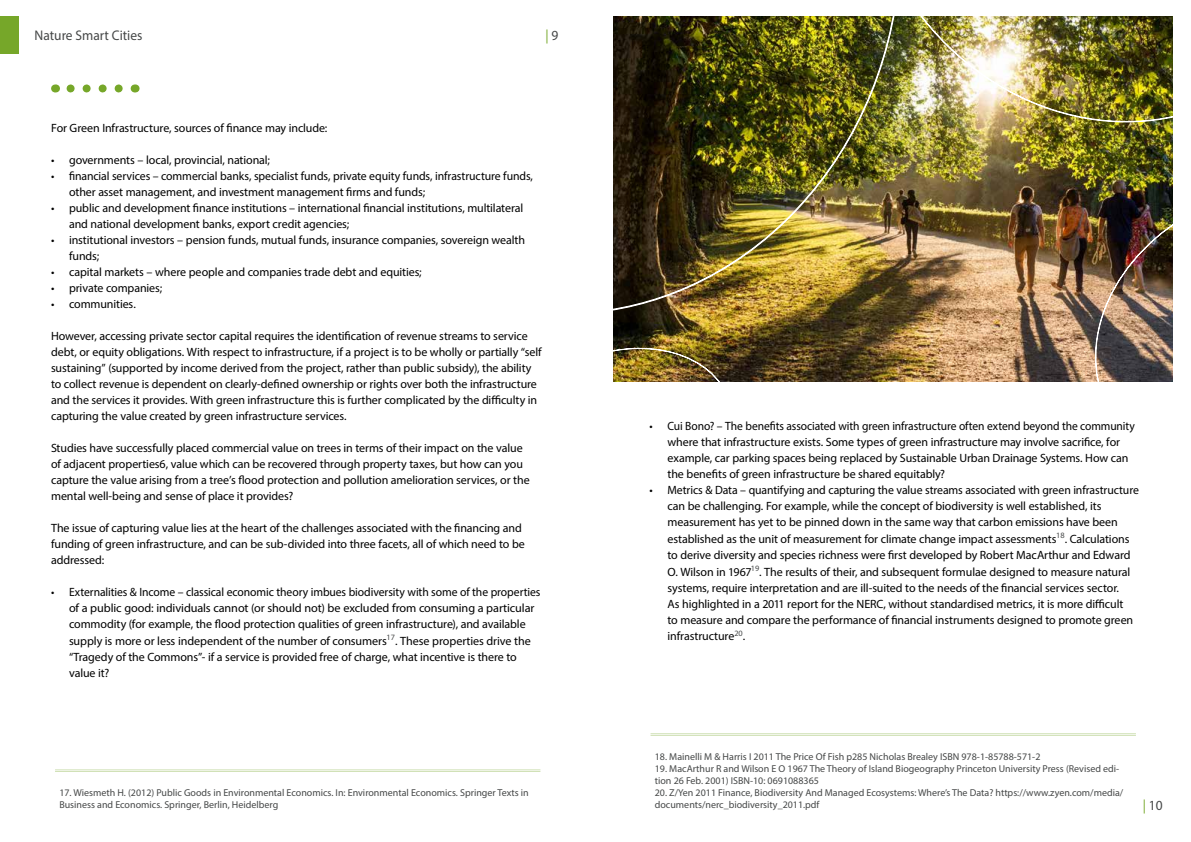
<style>
.page{position:relative;width:1191px;height:842px;background:#fff}
.page>*{position:absolute;margin:0;border:0;box-sizing:border-box;transform-origin:0 0}
.t1{font:14px "Myriad Pro";color:#454747;scale:.96 1}
.t2{font:14px "Myriad Pro";color:#76a729;scale:.96 1}
.t3{font:12px/16px "Myriad Pro";letter-spacing:-.01em;color:#000}
.t4{font:12px/16px "Myriad Pro";letter-spacing:-.01em;color:#000;scale:.96 1}
.t5{font:10px/12px "Myriad Pro";color:#454747}
.s1{color:#454747}
.s2{color:#76a729}
</style>
<div class="page">
<div style="left:0;top:16px;width:18px;height:38px;background:#76a729"></div>
<svg style="left:66px;top:84px;width:53px;height:8px"></svg>
<hr style="left:55px;top:771px;width:485px;height:1px;background:#76a729">
<hr style="left:55px;top:770px;width:485px;height:1px;background:#76a729">
<hr style="left:650px;top:735px;width:486px;height:1px;background:#76a729">
<hr style="left:650px;top:733px;width:486px;height:1px;background:#76a729">
<img style="left:613px;top:124px;width:559px;height:258px">
<img style="left:901px;top:16px;width:272px;height:108px">
<img style="left:613px;top:16px;width:288px;height:299px">
<img style="left:1093px;top:201px;width:80px;height:181px">
<img style="left:613px;top:347px;width:117px;height:35px">
<p class="t1" style="left:35px;top:26px;width:114px">Nature Smart Cities</p>
<p class="t2" style="left:545px;top:26px;width:15px">| <span class="s1">9</span></p>
<p class="t3" style="left:51px;top:120px;width:278px">For Green Infrastructure, sources of finance may include:</p>
<p class="t3" style="left:51px;top:152px;width:220px">• governments – local, provincial, national;</p>
<p class="t3" style="left:69px;top:168px;width:465px;text-indent:-18px">• financial services – commercial banks, specialist funds, private equity funds, infrastructure funds, other asset management, and investment management firms and funds;</p>
<p class="t3" style="left:69px;top:200px;width:456px;text-indent:-18px">• public and development finance institutions – international financial institutions, multilateral and national development banks, export credit agencies;</p>
<p class="t3" style="left:69px;top:232px;width:457px;text-indent:-18px">• institutional investors – pension funds, mutual funds, insurance companies, sovereign wealth funds;</p>
<p class="t3" style="left:51px;top:264px;width:372px">• capital markets – where people and companies trade debt and equities;</p>
<p class="t3" style="left:51px;top:280px;width:113px">• private companies;</p>
<p class="t3" style="left:51px;top:296px;width:86px">• communities.</p>
<p class="t3" style="left:51px;top:328px;width:492px">However, accessing private sector capital requires the identification of revenue streams to service debt, or equity obligations. With respect to infrastructure, if a project is to be wholly or partially “self sustaining” (supported by income derived from the project, rather than public subsidy), the ability to collect revenue is dependent on clearly-defined ownership or rights over both the infrastructure and the services it provides. With green infrastructure this is further complicated by the difficulty in capturing the value created by green infrastructure services.</p>
<p class="t3" style="left:51px;top:440px;width:480px">Studies have successfully placed commercial value on trees in terms of their impact on the value of adjacent properties6, value which can be recovered through property taxes, but how can you capture the value arising from a tree’s flood protection and pollution amelioration services, or the mental well-being and sense of place it provides?</p>
<p class="t3" style="left:51px;top:520px;width:475px">The issue of capturing value lies at the heart of the challenges associated with the financing and funding of green infrastructure, and can be sub-divided into three facets, all of which need to be addressed:</p>
<p class="t3" style="left:69px;top:584px;width:473px;text-indent:-18px">• Externalities &amp; Income – classical economic theory imbues biodiversity with some of the properties of a public good: individuals cannot (or should not) be excluded from consuming a particular commodity (for example, the flood protection qualities of green infrastructure), and available supply is more or less independent of the number of consumers<sup>17</sup>. These properties drive the “Tragedy of the Commons”- if a service is provided free of charge, what incentive is there to value it?</p>
<p class="t5" style="left:59px;top:786px;width:471px">17. Wiesmeth H. (2012) Public Goods in Environmental Economics. In: Environmental Economics. Springer Texts in<br>Business and Economics. Springer, Berlin, Heidelberg</p>
<p class="t4" style="left:667px;top:418px;width:488px;text-indent:-18px">• Cui Bono? – The benefits associated with green infrastructure often extend beyond the community where that infrastructure exists. Some types of green infrastructure may involve sacrifice, for example, car parking spaces being replaced by Sustainable Urban Drainage Systems. How can the benefits of green infrastructure be shared equitably?</p>
<p class="t3" style="left:667px;top:482px;width:473px;line-height:16.3px;text-indent:-18px">• Metrics &amp; Data – quantifying and capturing the value streams associated with green infrastructure can be challenging. For example, while the concept of biodiversity is well established, its measurement has yet to be pinned down in the same way that carbon emissions have been established as the unit of measurement for climate change impact assessments<sup>18</sup>. Calculations to derive diversity and species richness were first developed by Robert MacArthur and Edward O. Wilson in 1967<sup>19</sup>. The results of their, and subsequent formulae designed to measure natural systems, require interpretation and are ill-suited to the needs of the financial services sector.<br>As highlighted in a 2011 report for the NERC, without standardised metrics, it is more difficult<br>to measure and compare the performance of financial instruments designed to promote green infrastructure<sup>20</sup>.</p>
<p class="t5" style="left:655px;top:750px;width:387px">18. Mainelli M &amp; Harris I 2011 The Price Of Fish p285 Nicholas Brealey ISBN 978-1-85788-571-2</p>
<p class="t5" style="left:655px;top:762px;width:466px">19. MacArthur R and Wilson E O 1967 The Theory of Island Biogeography Princeton University Press (Revised edi&shy;tion 26 Feb. 2001) ISBN-10: 0691088365</p>
<p class="t5" style="left:655px;top:786px;width:470px">20. Z/Yen 2011 Finance, Biodiversity And Managed Ecosystems: Where’s The Data? https://www.zyen.com/media/ documents/nerc_biodiversity_2011.pdf</p>
<p class="t1" style="left:1142px;top:796px;width:22px"><span class="s2">|</span> 10</p>
</div>
